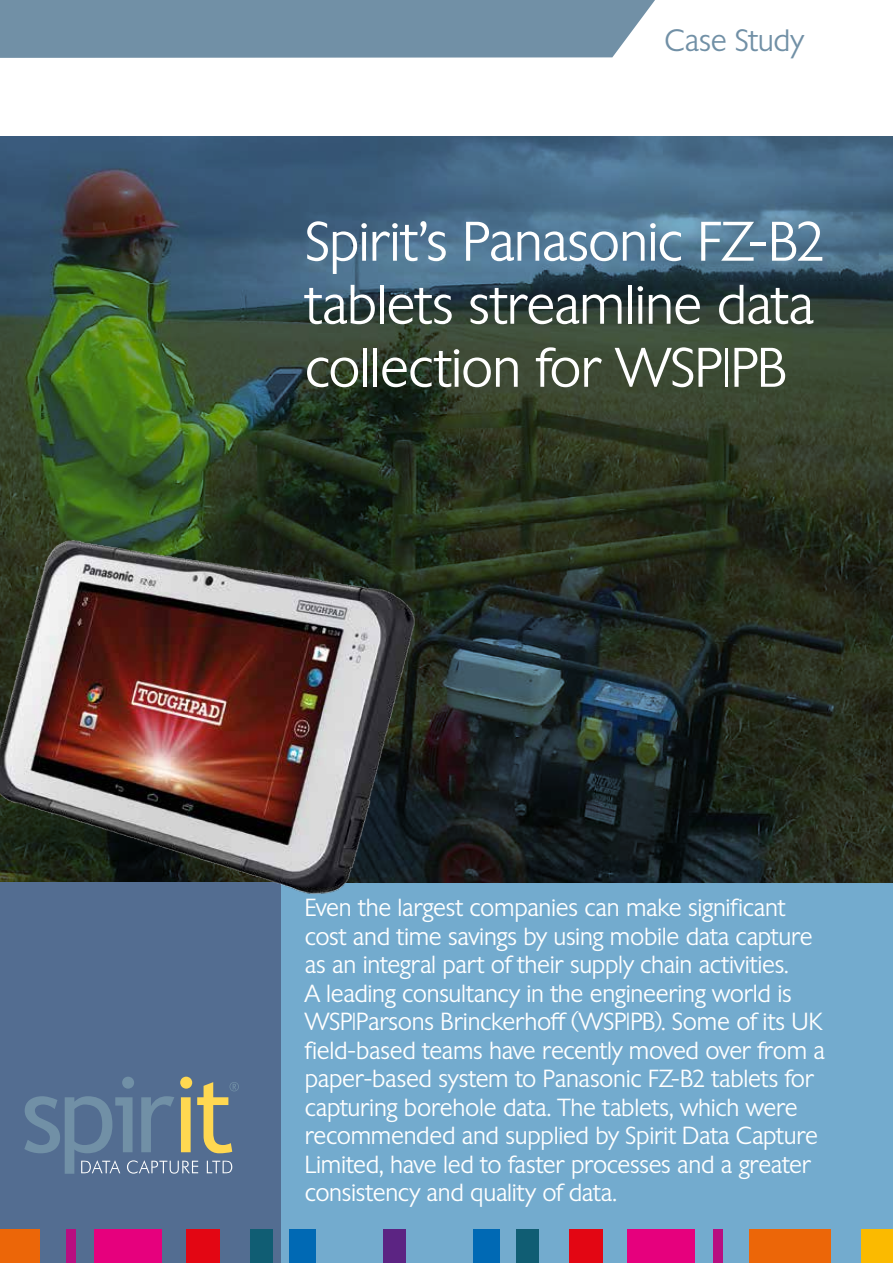
<style>
.page{position:relative;width:893px;height:1263px;background:#fff}
.page>*{position:absolute;margin:0;border:0;box-sizing:border-box;transform-origin:0 0}
.t1{font:300 54px/63px "Chantilly";letter-spacing:-.015em;color:#fff}
.t2{font:300 30px "Chantilly";letter-spacing:-.01em;color:#7190a6}
.t3{font:300 24px/28.5px "Chantilly";letter-spacing:-.01em;color:#fff}
</style>
<div class="page">
<div style="left:0;top:0;width:655px;height:58px;background:#7190a6"></div>
<div style="left:0;top:136px;width:893px;height:1127px;background:#73abce"></div>
<img style="left:0;top:136px;width:893px;height:746px">
<div style="left:0;top:882px;width:281px;height:381px;background:#536d91"></div>
<svg style="left:24px;top:1077px;width:215px;height:97px"></svg>
<div style="left:473px;top:1230px;width:27px;height:33px;background:#0069b4"></div>
<div style="left:516px;top:1230px;width:23px;height:33px;background:#105d73"></div>
<div style="left:569px;top:1230px;width:34px;height:33px;background:#e30613"></div>
<div style="left:627px;top:1230px;width:68px;height:33px;background:#e6007d"></div>
<div style="left:749px;top:1230px;width:82px;height:33px;background:#ec6608"></div>
<div style="left:713px;top:1230px;width:9px;height:33px;background:#b80e80"></div>
<div style="left:861px;top:1230px;width:32px;height:33px;background:#fbba00"></div>
<div style="left:384px;top:1230px;width:21px;height:33px;background:#5c2483"></div>
<div style="left:289px;top:1230px;width:27px;height:33px;background:#0069b4"></div>
<div style="left:250px;top:1230px;width:23px;height:33px;background:#105d73"></div>
<div style="left:186px;top:1230px;width:34px;height:33px;background:#e30613"></div>
<div style="left:94px;top:1230px;width:68px;height:33px;background:#e6007d"></div>
<div style="left:0;top:1230px;width:40px;height:33px;background:#ec6608"></div>
<div style="left:67px;top:1230px;width:9px;height:33px;background:#b80e80"></div>
<img style="left:0;top:525px;width:457px;height:369px">
<p class="t2" style="left:665px;top:22px;width:141px">Case Study</p>
<h1 class="t1" style="left:305px;top:210px;width:521px">Spirit’s Panasonic FZ-B2 tablets streamline data collection for WSP|PB</h1>
<p class="t3" style="left:305px;top:893px;width:522px">Even the largest companies can make significant cost and time savings by using mobile data capture as an integral part of their supply chain activities.<br>A leading consultancy in the engineering world is WSP|Parsons Brinckerhoff (WSP|PB). Some of its UK field-based teams have recently moved over from a paper-based system to Panasonic FZ-B2 tablets for capturing borehole data. The tablets, which were recommended and supplied by Spirit Data Capture Limited, have led to faster processes and a greater consistency and quality of data.</p>
</div>
